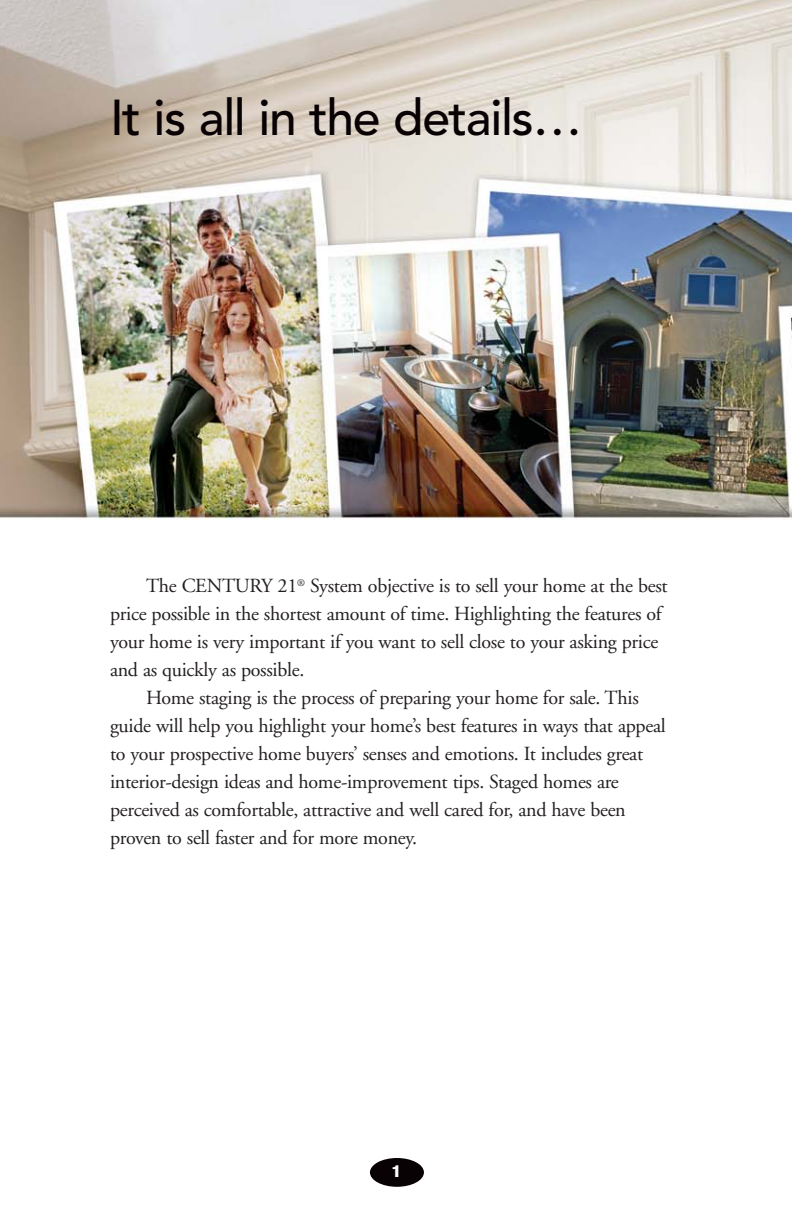
<style>
.page{position:relative;width:792px;height:1224px;background:#fff}
.page>*{position:absolute;margin:0;border:0;box-sizing:border-box;transform-origin:0 0}
.t1{font:500 50px "Avenir";letter-spacing:-.03em;color:#090204}
.t2{font:20px/28px "Adobe Garamond";letter-spacing:-.015em;color:#231f20}
.t3{font:700 17px "AG Old Face";color:#fff}
</style>
<div class="page">
<img style="left:0;top:0;width:792px;height:1187px">
<div style="left:370px;top:1158px;width:54px;height:29px;background:#090204;border-radius:50%"></div>
<h1 class="t1" style="left:110px;top:97px;width:474px">It is all in the details…</h1>
<p class="t2" style="left:110px;top:574px;width:559px;text-indent:36px">The CENTURY 21<sup>®</sup> System objective is to sell your home at the best price possible in the shortest amount of time. Highlighting the features of your home is very important if you want to sell close to your asking price and as quickly as possible.</p>
<p class="t2" style="left:110px;top:686px;width:557px;text-indent:36px">Home staging is the process of preparing your home for sale. This guide will help you highlight your home’s best features in ways that appeal to your prospective home buyers’ senses and emotions. It includes great interior-design ideas and home-improvement tips. Staged homes are perceived as comfortable, attractive and well cared for, and have been proven to sell faster and for more money.</p>
<p class="t3" style="left:391px;top:1165px;width:12px">1</p>
</div>
